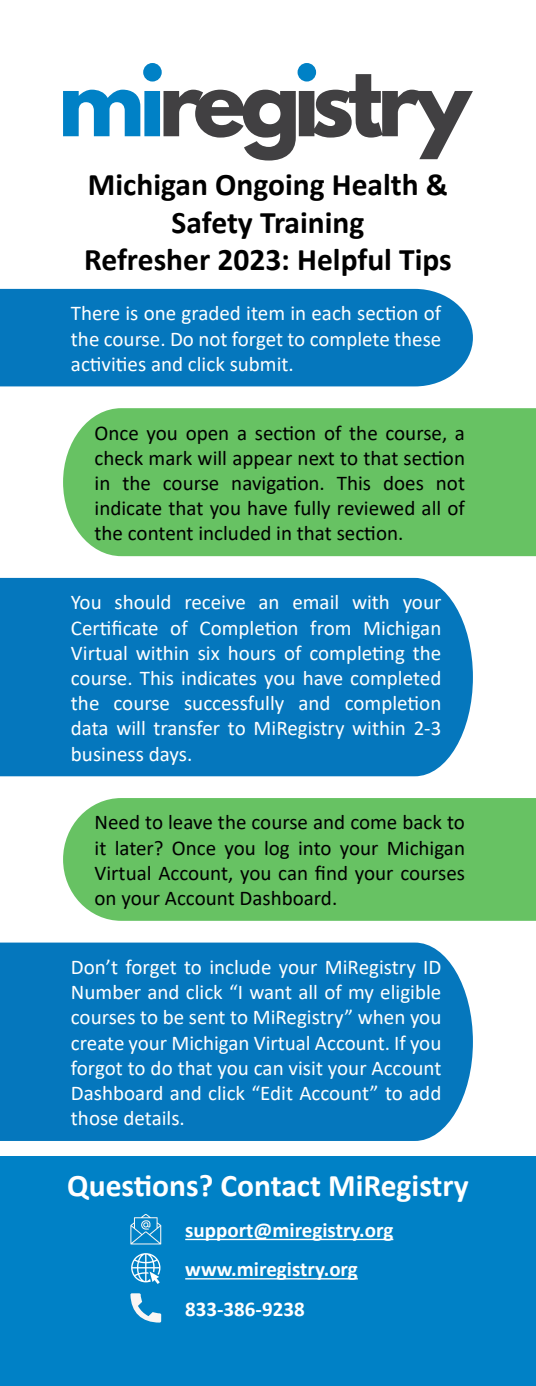
<style>
.page{position:relative;width:536px;height:1386px;background:#fff}
.page>*{position:absolute;margin:0;border:0;box-sizing:border-box;transform-origin:0 0}
.t1{font:700 31.5px/37.8px "Calibri";color:#000;text-align:center}
.t2{font:700 31.5px "Calibri";color:#fff}
.t3{font:21px/25.2px "Calibri";color:#fff;text-align:justify}
.t4{font:21px/25.2px "Calibri";color:#000;text-align:justify}
.t5{font:700 21px "Calibri";color:#fff}
</style>
<div class="page">
<svg style="left:63px;top:63px;width:409px;height:98px"></svg>
<div style="left:297px;top:63px;width:19px;height:19px;background:#0081c6;border-radius:50%"></div>
<div style="left:0;top:289px;width:472px;height:97px;background:#0577bd"></div>
<div style="left:63px;top:408px;width:473px;height:148px;background:#67c263"></div>
<div style="left:0;top:578px;width:472px;height:198px;background:#0577bd"></div>
<div style="left:0;top:1157px;width:536px;height:229px;background:#0081c6"></div>
<svg style="left:130px;top:1293px;width:31px;height:30px"></svg>
<svg style="left:131px;top:1253px;width:29px;height:31px"></svg>
<hr style="left:185px;top:1278px;width:173px;height:2px;background:#fff">
<svg style="left:130px;top:1214px;width:31px;height:30px"></svg>
<hr style="left:185px;top:1239px;width:208px;height:1px;background:#fff">
<div style="left:63px;top:798px;width:473px;height:123px;background:#67c263"></div>
<div style="left:0;top:943px;width:472px;height:198px;background:#0577bd"></div>
<h1 class="t1" style="left:84px;top:165px;width:369px">Michigan Ongoing Health &amp;<br>Safety Training<br>Refresher 2023: Helpful Tips</h1>
<p class="t3" style="left:71px;top:300px;width:372px">There is one graded item in each section of the course. Do not forget to complete these activities and click submit.</p>
<p class="t4" style="left:94px;top:420px;width:372px">Once you open a section of the course, a check mark will appear next to that section in the course navigation. This does not indicate that you have fully reviewed all of the content included in that section.</p>
<p class="t3" style="left:71px;top:589px;width:372px">You should receive an email with your Certificate of Completion from Michigan Virtual within six hours of completing the course. This indicates you have completed the course successfully and completion data will transfer to MiRegistry within 2-3 business days.</p>
<p class="t4" style="left:94px;top:809px;width:372px">Need to leave the course and come back to it later? Once you log into your Michigan Virtual Account, you can find your courses on your Account Dashboard.</p>
<p class="t3" style="left:71px;top:954px;width:372px">Don’t forget to include your MiRegistry ID Number and click “I want all of my eligible courses to be sent to MiRegistry” when you create your Michigan Virtual Account. If you forgot to do that you can visit your Account Dashboard and click “Edit Account” to add those details.</p>
<h1 class="t2" style="left:67px;top:1163px;width:403px">Questions? Contact MiRegistry</h1>
<p class="t5" style="left:185px;top:1215px;width:209px">support@miregistry.org</p>
<p class="t5" style="left:185px;top:1255px;width:174px">www.miregistry.org</p>
<p class="t5" style="left:185px;top:1294px;width:121px">833-386-9238</p>
</div>
